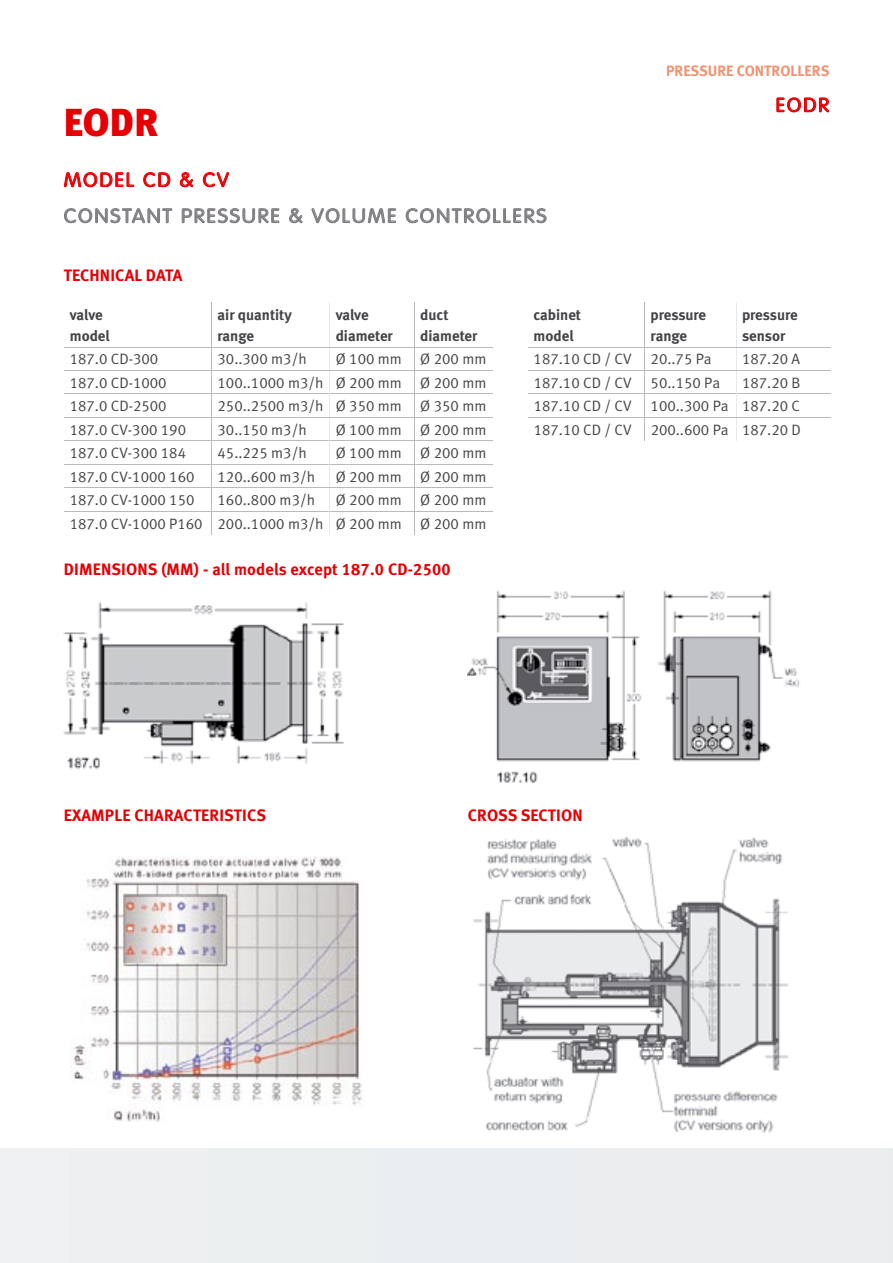
<style>
.page{position:relative;width:893px;height:1263px;background:#fff}
.page>*{position:absolute;margin:0;border:0;box-sizing:border-box;transform-origin:0 0}
.t1{font:39px "Meta Black LF";color:#e60004}
.t2{font:300 19.5px "VAG Rounded";letter-spacing:.09em;color:#817e83;scale:1.08 1}
.t3{font:300 19.5px "VAG Rounded";letter-spacing:.09em;color:#e60004;scale:1.08 1}
.t4{font:16.5px "Meta Bold LF";letter-spacing:.01em;color:#e60004}
.t5{font:15px/23.4px "Meta Normal LF";color:#454347;text-align:right}
.t6{font:15px/21px "Meta Bold LF";color:#454347}
.t7{font:15px "Meta Bold LF";color:#f09371}
</style>
<div class="page">
<div style="left:0;top:1148px;width:893px;height:115px;background:#ebeef0"></div>
<img style="left:473px;top:836px;width:315px;height:297px">
<img style="left:71px;top:857px;width:291px;height:264px">
<hr style="left:211px;top:302px;width:1px;height:45px;background:#b9babd">
<hr style="left:414px;top:302px;width:1px;height:45px;background:#b9babd">
<hr style="left:64px;top:370px;width:148px;height:1px;background:#b9babd">
<hr style="left:212px;top:370px;width:118px;height:1px;background:#b9babd">
<hr style="left:330px;top:370px;width:84px;height:1px;background:#b9babd">
<hr style="left:414px;top:370px;width:79px;height:1px;background:#b9babd">
<hr style="left:64px;top:394px;width:148px;height:1px;background:#b9babd">
<hr style="left:212px;top:394px;width:118px;height:1px;background:#b9babd">
<hr style="left:330px;top:394px;width:84px;height:1px;background:#b9babd">
<hr style="left:414px;top:394px;width:79px;height:1px;background:#b9babd">
<hr style="left:64px;top:440px;width:148px;height:1px;background:#b9babd">
<hr style="left:212px;top:440px;width:118px;height:1px;background:#b9babd">
<hr style="left:330px;top:440px;width:84px;height:1px;background:#b9babd">
<hr style="left:414px;top:440px;width:79px;height:1px;background:#b9babd">
<hr style="left:64px;top:464px;width:148px;height:1px;background:#b9babd">
<hr style="left:212px;top:464px;width:118px;height:1px;background:#b9babd">
<hr style="left:330px;top:464px;width:84px;height:1px;background:#b9babd">
<hr style="left:414px;top:464px;width:79px;height:1px;background:#b9babd">
<hr style="left:64px;top:511px;width:148px;height:1px;background:#b9babd">
<hr style="left:212px;top:511px;width:118px;height:1px;background:#b9babd">
<svg style="left:211px;top:348px;width:1px;height:187px"></svg>
<hr style="left:330px;top:511px;width:84px;height:1px;background:#b9babd">
<hr style="left:414px;top:511px;width:79px;height:1px;background:#b9babd">
<svg style="left:414px;top:348px;width:1px;height:187px"></svg>
<hr style="left:329px;top:302px;width:1px;height:45px;background:#e4e8f1">
<svg style="left:329px;top:348px;width:1px;height:187px"></svg>
<hr style="left:64px;top:347px;width:148px;height:1px;background:#b9babd">
<hr style="left:212px;top:347px;width:118px;height:1px;background:#b9babd">
<hr style="left:330px;top:347px;width:84px;height:1px;background:#b9babd">
<hr style="left:414px;top:347px;width:79px;height:1px;background:#b9babd">
<hr style="left:64px;top:417px;width:148px;height:1px;background:#b9babd">
<hr style="left:212px;top:417px;width:118px;height:1px;background:#b9babd">
<hr style="left:330px;top:417px;width:84px;height:1px;background:#b9babd">
<hr style="left:414px;top:417px;width:79px;height:1px;background:#b9babd">
<hr style="left:64px;top:487px;width:148px;height:1px;background:#b9babd">
<hr style="left:212px;top:487px;width:118px;height:1px;background:#b9babd">
<hr style="left:330px;top:487px;width:84px;height:1px;background:#b9babd">
<hr style="left:414px;top:487px;width:79px;height:1px;background:#b9babd">
<hr style="left:644px;top:302px;width:1px;height:45px;background:#b9babd">
<hr style="left:528px;top:370px;width:117px;height:1px;background:#b9babd">
<hr style="left:645px;top:370px;width:91px;height:1px;background:#b9babd">
<hr style="left:736px;top:370px;width:95px;height:1px;background:#b9babd">
<hr style="left:528px;top:394px;width:117px;height:1px;background:#b9babd">
<hr style="left:645px;top:394px;width:91px;height:1px;background:#b9babd">
<hr style="left:736px;top:394px;width:95px;height:1px;background:#b9babd">
<svg style="left:644px;top:348px;width:1px;height:93px"></svg>
<hr style="left:736px;top:302px;width:1px;height:45px;background:#e4e8f1">
<svg style="left:736px;top:348px;width:1px;height:93px"></svg>
<hr style="left:528px;top:347px;width:117px;height:1px;background:#b9babd">
<hr style="left:645px;top:347px;width:91px;height:1px;background:#b9babd">
<hr style="left:736px;top:347px;width:95px;height:1px;background:#b9babd">
<hr style="left:528px;top:417px;width:117px;height:1px;background:#b9babd">
<hr style="left:645px;top:417px;width:91px;height:1px;background:#b9babd">
<hr style="left:736px;top:417px;width:95px;height:1px;background:#b9babd">
<img style="left:64px;top:602px;width:280px;height:167px">
<img style="left:468px;top:590px;width:332px;height:193px">
<svg style="left:63px;top:172px;width:72px;height:16px"></svg>
<svg style="left:143px;top:172px;width:28px;height:16px"></svg>
<svg style="left:179px;top:172px;width:15px;height:16px"></svg>
<svg style="left:202px;top:172px;width:28px;height:16px"></svg>
<svg style="left:64px;top:208px;width:109px;height:16px"></svg>
<svg style="left:181px;top:208px;width:99px;height:16px"></svg>
<svg style="left:289px;top:208px;width:14px;height:16px"></svg>
<svg style="left:311px;top:208px;width:85px;height:16px"></svg>
<svg style="left:405px;top:208px;width:142px;height:16px"></svg>
<svg style="left:776px;top:97px;width:54px;height:16px"></svg>
<h1 class="t1" style="left:64px;top:99px;width:96px">EODR</h1>
<h2 class="t3" style="left:64px;top:169px;width:154px">MODEL CD &amp; CV</h2>
<h2 class="t2" style="left:64px;top:205px;width:449px">CONSTANT PRESSURE &amp; VOLUME CONTROLLERS</h2>
<p class="t4" style="left:64px;top:265px;width:120px">TECHNICAL DATA</p>
<p class="t7" style="left:666px;top:61px;width:165px">PRESSURE CONTROLLERS</p>
<h2 class="t3" style="left:776px;top:94px;width:51px">EODR</h2>
<p class="t6" style="left:70px;top:304px;width:41px">valve model</p>
<p class="t6" style="left:218px;top:304px;width:76px">air quantity range</p>
<p class="t6" style="left:336px;top:304px;width:59px">valve diameter</p>
<p class="t6" style="left:420px;top:304px;width:59px">duct diameter</p>
<p class="t5" style="left:70px;top:347px;width:90px">187.0 CD-300</p>
<p class="t5" style="left:218px;top:347px;width:91px">30..300 m3/h</p>
<p class="t5" style="left:336px;top:347px;width:152px">Ø 100 mm Ø 200 mm</p>
<p class="t5" style="left:70px;top:371px;width:98px">187.0 CD-1000</p>
<p class="t5" style="left:218px;top:371px;width:270px">100..1000 m3/h Ø 200 mm Ø 200 mm</p>
<p class="t5" style="left:70px;top:394px;width:98px">187.0 CD-2500</p>
<p class="t5" style="left:218px;top:394px;width:270px">250..2500 m3/h Ø 350 mm Ø 350 mm</p>
<p class="t5" style="left:70px;top:418px;width:118px">187.0 CV-300 190</p>
<p class="t5" style="left:218px;top:418px;width:91px">30..150 m3/h</p>
<p class="t5" style="left:336px;top:418px;width:152px">Ø 100 mm Ø 200 mm</p>
<p class="t5" style="left:70px;top:441px;width:118px">187.0 CV-300 184</p>
<p class="t5" style="left:218px;top:441px;width:91px">45..225 m3/h</p>
<p class="t5" style="left:336px;top:441px;width:152px">Ø 100 mm Ø 200 mm</p>
<p class="t5" style="left:70px;top:465px;width:126px">187.0 CV-1000 160</p>
<p class="t5" style="left:218px;top:465px;width:99px">120..600 m3/h</p>
<p class="t5" style="left:336px;top:465px;width:152px">Ø 200 mm Ø 200 mm</p>
<p class="t5" style="left:70px;top:488px;width:126px">187.0 CV-1000 150</p>
<p class="t5" style="left:218px;top:488px;width:99px">160..800 m3/h</p>
<p class="t5" style="left:70px;top:488px;width:418px">Ø 200 mm Ø 200 mm<br>187.0 CV-1000 P160 200..1000 m3/h Ø 200 mm Ø 200 mm</p>
<p class="t4" style="left:64px;top:558px;width:388px">DIMENSIONS (MM) - all models except 187.0 CD-2500</p>
<p class="t6" style="left:534px;top:304px;width:49px">cabinet model</p>
<p class="t6" style="left:651px;top:304px;width:57px">pressure range</p>
<p class="t6" style="left:742px;top:304px;width:57px">pressure sensor</p>
<p class="t5" style="left:534px;top:347px;width:99px">187.10 CD / CV</p>
<p class="t5" style="left:651px;top:347px;width:63px">20..75 Pa</p>
<p class="t5" style="left:742px;top:347px;width:60px">187.20 A</p>
<p class="t5" style="left:534px;top:371px;width:99px">187.10 CD / CV</p>
<p class="t5" style="left:651px;top:371px;width:71px">50..150 Pa</p>
<p class="t5" style="left:742px;top:371px;width:60px">187.20 B</p>
<p class="t5" style="left:534px;top:394px;width:99px">187.10 CD / CV</p>
<p class="t5" style="left:651px;top:394px;width:151px">100..300 Pa 187.20 C</p>
<p class="t5" style="left:534px;top:418px;width:99px">187.10 CD / CV</p>
<p class="t5" style="left:651px;top:418px;width:152px">200..600 Pa 187.20 D</p>
<p class="t4" style="left:64px;top:805px;width:204px">EXAMPLE CHARACTERISTICS</p>
<p class="t4" style="left:468px;top:805px;width:116px">CROSS SECTION</p>
</div>
